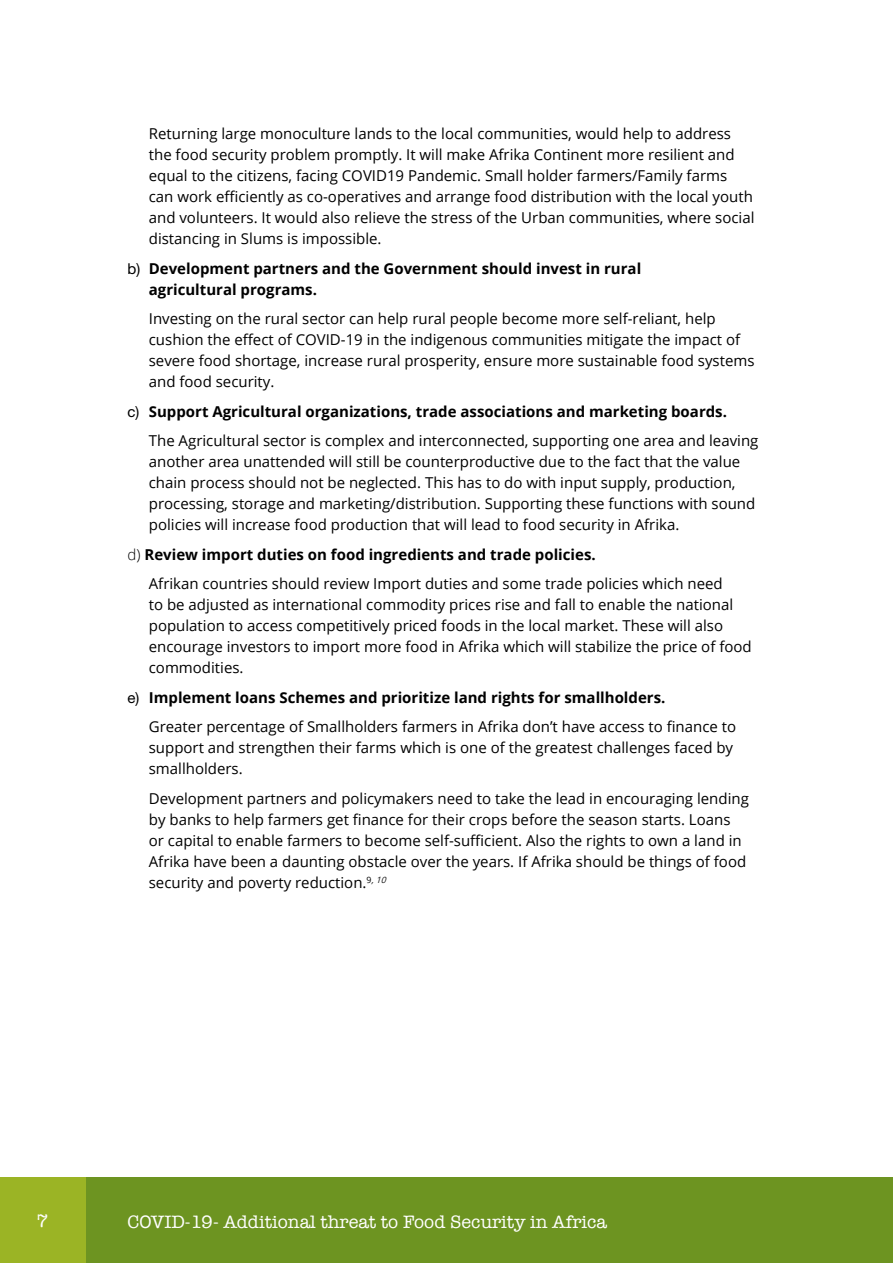
<style>
.page{position:relative;width:893px;height:1263px;background:#fff}
.page>*{position:absolute;margin:0;border:0;box-sizing:border-box;transform-origin:0 0}
.t1{font:18.45px "American Typewriter";color:#fff}
.t2{font:15px/21px "Open Sans";color:#000}
.t3{font:700 15px/21px "Open Sans";color:#000}
.s1{font-family:"Helvetica Neue LT Std";font-weight:400}
.s2{font-family:"Helvetica Neue LT Std"}
.s3{font-weight:700}
.s4{font-weight:300}
</style>
<div class="page">
<div style="left:85px;top:1178px;width:808px;height:85px;background:#6d9421"></div>
<div style="left:0;top:1178px;width:85px;height:85px;background:#9bb425"></div>
<p class="t2" style="left:149px;top:123px;width:607px">Returning large monoculture lands to the local communities, would help to address the food security problem promptly. It will make Afrika Continent more resilient and equal to the citizens, facing COVID19 Pandemic. Small holder farmers/Family farms can work efficiently as co-operatives and arrange food distribution with the local youth and volunteers. It would also relieve the stress of the Urban communities, where social distancing in Slums is impossible.</p>
<p class="t3" style="left:149px;top:257px;width:494px;text-indent:-21px"><span class="s1">b)</span> Development partners and the Government should invest in rural agricultural programs.</p>
<p class="t2" style="left:149px;top:308px;width:607px">Investing on the rural sector can help rural people become more self-reliant, help cushion the effect of COVID-19 in the indigenous communities mitigate the impact of severe food shortage, increase rural prosperity, ensure more sustainable food systems and food security.</p>
<p class="t2" style="left:149px;top:396px;width:611px;line-height:29.5px;text-indent:-21px"><span class="s2">c)</span> <span class="s3">Support Agricultural organizations, trade associations and marketing boards.<br></span>The Agricultural sector is complex and interconnected, supporting one area and leaving</p>
<p class="t2" style="left:149px;top:451px;width:608px">another area unattended will still be counterproductive due to the fact that the value chain process should not be neglected. This has to do with input supply, production, processing, storage and marketing/distribution. Supporting these functions with sound policies will increase food production that will lead to food security in Afrika.</p>
<p class="t2" style="left:149px;top:539px;width:575px;line-height:29.5px;text-indent:-21px"><span class="s4">d)</span> <span class="s3">Review import duties on food ingredients and trade policies.<br></span>Afrikan countries should review Import duties and some trade policies which need</p>
<p class="t2" style="left:149px;top:594px;width:604px">to be adjusted as international commodity prices rise and fall to enable the national population to access competitively priced foods in the local market. These will also encourage investors to import more food in Afrika which will stabilize the price of food commodities.</p>
<p class="t2" style="left:149px;top:682px;width:589px;line-height:29.5px;text-indent:-21px"><span class="s2">e)</span> <span class="s3">Implement loans Schemes and prioritize land rights for smallholders.<br></span>Greater percentage of Smallholders farmers in Afrika don’t have access to finance to</p>
<p class="t2" style="left:149px;top:737px;width:586px">support and strengthen their farms which is one of the greatest challenges faced by smallholders.</p>
<p class="t2" style="left:149px;top:787px;width:602px">Development partners and policymakers need to take the lead in encouraging lending by banks to help farmers get finance for their crops before the season starts. Loans or capital to enable farmers to become self-sufficient. Also the rights to own a land in Afrika have been a daunting obstacle over the years. If Afrika should be things of food security and poverty reduction.<sup>9</sup><sup>,10</sup></p>
<p class="t1" style="left:37px;top:1206px;width:13px">7</p>
<p class="t1" style="left:128px;top:1208px;width:481px">COVID-19- Additional threat to Food Security in Africa</p>
</div>
